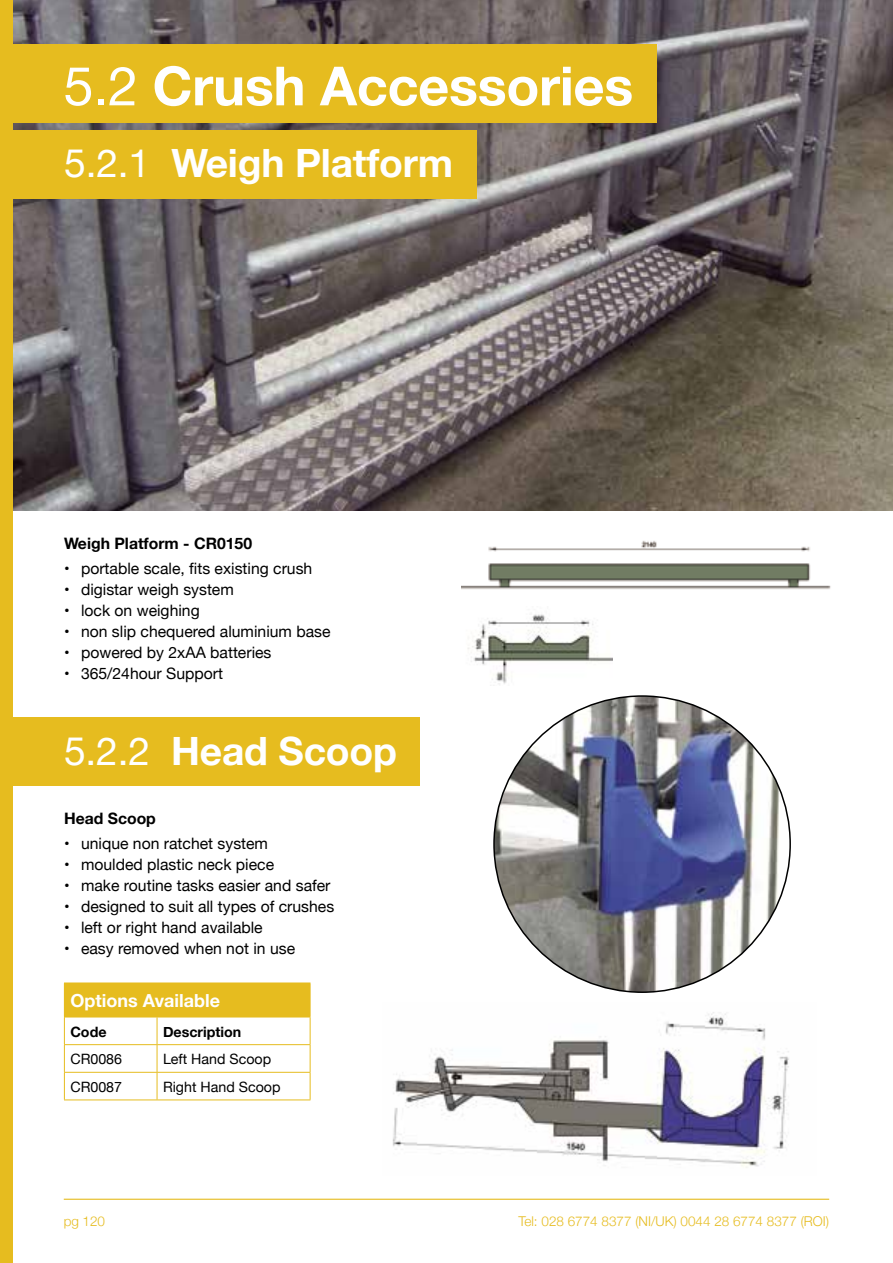
<style>
.page{position:relative;width:893px;height:1263px;background:#fff}
.page>*{position:absolute;margin:0;border:0;box-sizing:border-box;transform-origin:0 0}
.t1{font:700 54px "Helvetica Neue";letter-spacing:-.005em;color:#fff}
.t2{font:700 39px "Helvetica Neue";letter-spacing:-.005em;color:#fff}
.t3{font:700 18px "Helvetica Neue";color:#fff}
.t4{font:15.75px "Helvetica Neue";color:#000}
.t5{font:700 15.75px "Helvetica Neue";color:#000}
.t6{font:14.25px "Helvetica Neue";color:#000}
.t7{font:700 14.25px "Helvetica Neue";color:#000}
.t8{font:300 13.5px "Helvetica Neue";color:#e6bc1f}
.s1{font-weight:400}
</style>
<div class="page">
<img style="left:392px;top:1012px;width:397px;height:156px">
<img style="left:13px;top:0;width:880px;height:510px">
<div style="left:0;top:45px;width:657px;height:78px;background:#e6bc1f"></div>
<div style="left:0;top:131px;width:476px;height:68px;background:#e6bc1f"></div>
<div style="left:0;top:718px;width:420px;height:68px;background:#e6bc1f"></div>
<img style="left:494px;top:696px;width:296px;height:296px;border-radius:148px">
<img style="left:462px;top:540px;width:369px;height:50px">
<img style="left:467px;top:614px;width:146px;height:71px">
<div style="left:64px;top:983px;width:246px;height:34px;background:#e6bc1f"></div>
<svg style="left:64px;top:1017px;width:247px;height:83px"></svg>
<hr style="left:64px;top:1099px;width:93px;height:1px;background:#e6bc1f">
<hr style="left:64px;top:982px;width:93px;height:1px;background:#e6bc1f">
<hr style="left:157px;top:982px;width:153px;height:1px;background:#e6bc1f">
<hr style="left:310px;top:983px;width:1px;height:34px;background:#e6bc1f">
<hr style="left:64px;top:1017px;width:93px;height:1px;background:#e6bc1f">
<hr style="left:157px;top:1017px;width:153px;height:1px;background:#e6bc1f">
<hr style="left:64px;top:1199px;width:765px;height:1px;background:#e6bc1f">
<div style="left:0;top:0;width:13px;height:1263px;background:#e6bc1f"></div>
<h1 class="t1" style="left:64px;top:44px;width:571px"><span class="s1">5.2</span> Crush Accessories</h1>
<h2 class="t2" style="left:64px;top:133px;width:390px"><span class="s1">5.2.1</span> Weigh Platform</h2>
<p class="t5" style="left:64px;top:531px;width:190px">Weigh Platform - CR0150</p>
<p class="t4" style="left:64px;top:557px;width:250px">• portable scale, fits existing crush</p>
<p class="t4" style="left:64px;top:578px;width:171px">• digistar weigh system</p>
<p class="t4" style="left:64px;top:599px;width:137px">• lock on weighing</p>
<p class="t4" style="left:64px;top:620px;width:268px">• non slip chequered aluminium base</p>
<p class="t4" style="left:64px;top:641px;width:209px">• powered by 2xAA batteries</p>
<p class="t4" style="left:64px;top:662px;width:161px">• 365/24hour Support</p>
<h2 class="t2" style="left:64px;top:720px;width:334px"><span class="s1">5.2.2</span> Head Scoop</h2>
<p class="t5" style="left:64px;top:806px;width:93px">Head Scoop</p>
<p class="t4" style="left:64px;top:832px;width:206px">• unique non ratchet system</p>
<p class="t4" style="left:64px;top:853px;width:212px">• moulded plastic neck piece</p>
<p class="t4" style="left:64px;top:874px;width:268px">• make routine tasks easier and safer</p>
<p class="t4" style="left:64px;top:895px;width:272px">• designed to suit all types of crushes</p>
<p class="t4" style="left:64px;top:916px;width:200px">• left or right hand available</p>
<p class="t4" style="left:64px;top:937px;width:233px">• easy removed when not in use</p>
<p class="t3" style="left:70px;top:986px;width:151px">Options Available</p>
<p class="t7" style="left:70px;top:1021px;width:38px">Code</p>
<p class="t7" style="left:163px;top:1021px;width:80px">Description</p>
<p class="t6" style="left:70px;top:1049px;width:53px">CR0086</p>
<p class="t6" style="left:163px;top:1049px;width:110px">Left Hand Scoop</p>
<p class="t6" style="left:70px;top:1076px;width:53px">CR0087</p>
<p class="t6" style="left:163px;top:1076px;width:119px">Right Hand Scoop</p>
<p class="t8" style="left:64px;top:1210px;width:43px">pg 120</p>
<p class="t8" style="left:518px;top:1210px;width:312px">Tel: 028 6774 8377 (NI/UK) 0044 28 6774 8377 (ROI)</p>
</div>
